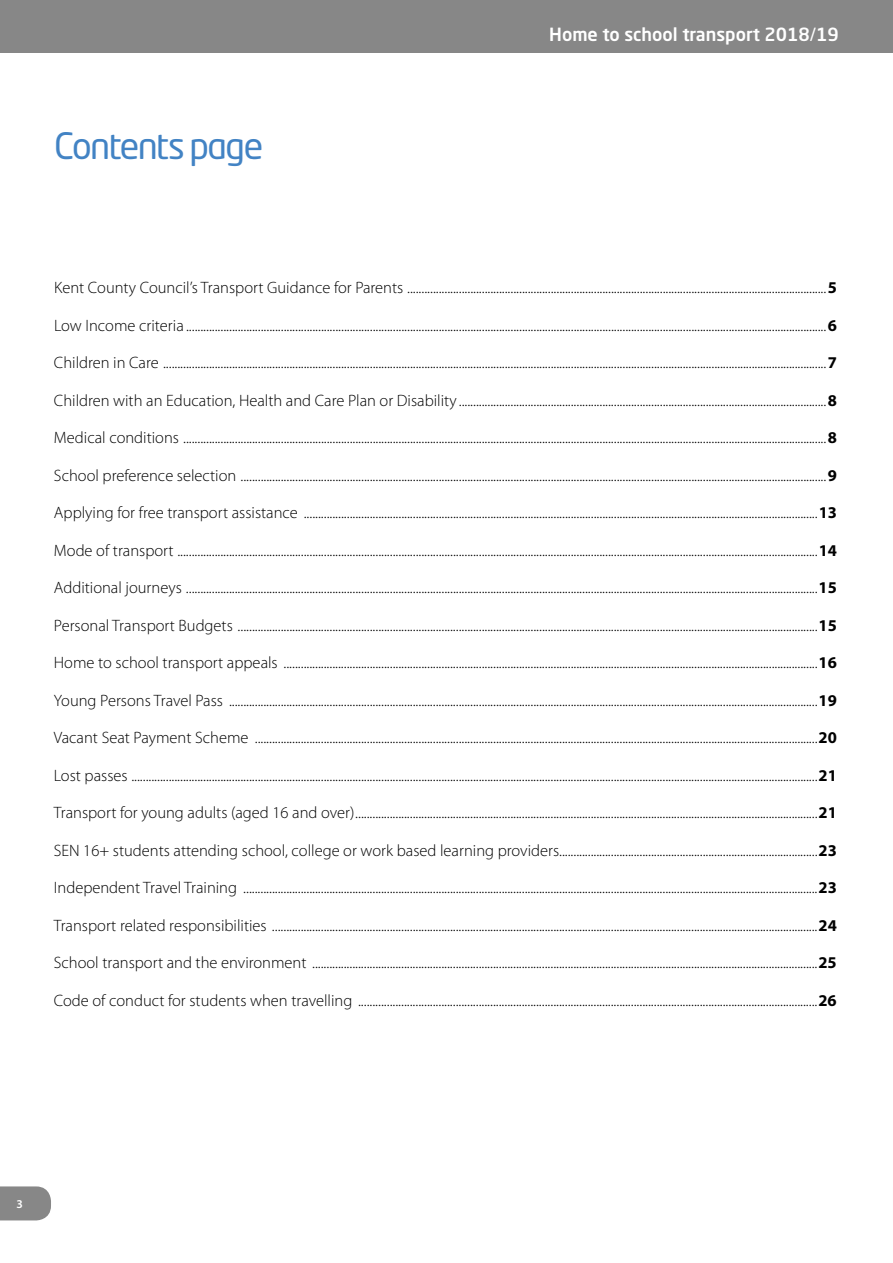
<style>
.page{position:relative;width:893px;height:1263px;background:#fff}
.page>*{position:absolute;margin:0;border:0;box-sizing:border-box;transform-origin:0 0}
.t1{font:36px "Neo Tech Std";letter-spacing:-.04em;color:#4283c4}
.t2{font:500 18px "Neo Sans Std";color:#fff}
.t3{font:300 16.5px "Myriad Pro";color:#000}
.t4{font:600 12px "Myriad Pro";color:#fff}
.s1{font-weight:400}
.s2{font-weight:700}
</style>
<div class="page">
<div style="left:0;top:0;width:893px;height:53px;background:#878787"></div>
<svg style="left:0;top:1186px;width:51px;height:34px;background:#8e8e8e"></svg>
<h1 class="t1" style="left:54px;top:124px;width:211px">Contents page</h1>
<p class="t2" style="left:549px;top:23px;width:291px">Home to school transport 2018<span class="s1">/</span>19</p>
<p class="t3" style="left:54px;top:278px;width:785px">Kent County Council’s Transport Guidance for Parents ..................................................................................................................................................<span class="s2">5</span></p>
<p class="t3" style="left:54px;top:315px;width:784px">Low Income criteria ...............................................................................................................................................................................................................................<span class="s2">6</span></p>
<p class="t3" style="left:54px;top:353px;width:784px">Children in Care .......................................................................................................................................................................................................................................<span class="s2">7</span></p>
<p class="t3" style="left:54px;top:390px;width:785px">Children with an Education, Health and Care Plan or Disability ................................................................................................................................<span class="s2">8</span></p>
<p class="t3" style="left:54px;top:428px;width:784px">Medical conditions ................................................................................................................................................................................................................................<span class="s2">8</span></p>
<p class="t3" style="left:54px;top:465px;width:784px">School preference selection ............................................................................................................................................................................................................<span class="s2">9</span></p>
<p class="t3" style="left:54px;top:503px;width:784px">Applying for free transport assistance ...................................................................................................................................................................................<span class="s2">13</span></p>
<p class="t3" style="left:54px;top:540px;width:784px">Mode of transport ...............................................................................................................................................................................................................................<span class="s2">14</span></p>
<p class="t3" style="left:54px;top:578px;width:784px">Additional journeys ............................................................................................................................................................................................................................<span class="s2">15</span></p>
<p class="t3" style="left:54px;top:615px;width:784px">Personal Transport Budgets ..........................................................................................................................................................................................................<span class="s2">15</span></p>
<p class="t3" style="left:54px;top:653px;width:784px">Home to school transport appeals ..........................................................................................................................................................................................<span class="s2">16</span></p>
<p class="t3" style="left:54px;top:690px;width:784px">Young Persons Travel Pass .............................................................................................................................................................................................................<span class="s2">19</span></p>
<p class="t3" style="left:54px;top:728px;width:784px">Vacant Seat Payment Scheme ....................................................................................................................................................................................................<span class="s2">20</span></p>
<p class="t3" style="left:54px;top:765px;width:784px">Lost passes ...............................................................................................................................................................................................................................................<span class="s2">21</span></p>
<p class="t3" style="left:54px;top:803px;width:785px">Transport for young adults (aged 16 and over).................................................................................................................................................................<span class="s2">21</span></p>
<p class="t3" style="left:54px;top:840px;width:784px">SEN 16+ students attending school, college or work based learning providers..........................................................................................<span class="s2">23</span></p>
<p class="t3" style="left:54px;top:878px;width:784px">Independent Travel Training ........................................................................................................................................................................................................<span class="s2">23</span></p>
<p class="t3" style="left:54px;top:915px;width:784px">Transport related responsibilities ..............................................................................................................................................................................................<span class="s2">24</span></p>
<p class="t3" style="left:54px;top:953px;width:784px">School transport and the environment ................................................................................................................................................................................<span class="s2">25</span></p>
<p class="t3" style="left:54px;top:990px;width:785px">Code of conduct for students when travelling ................................................................................................................................................................<span class="s2">26</span></p>
<p class="t4" style="left:16px;top:1196px;width:8px">3</p>
</div>
